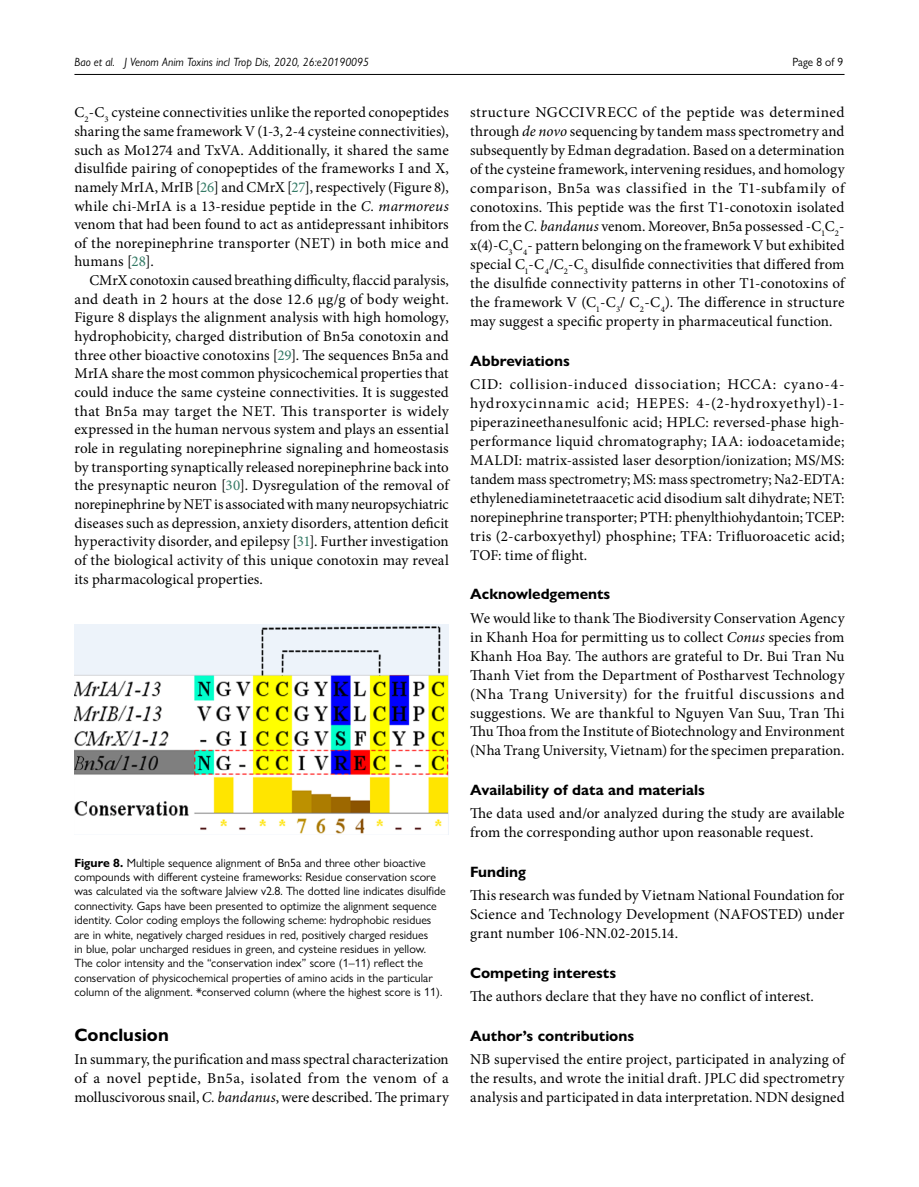
<style>
.page{position:relative;width:919px;height:1187px;background:#fff}
.page>*{position:absolute;margin:0;border:0;box-sizing:border-box;transform-origin:0 0}
.t1{font:700 18px "Gill Sans Nova";color:#000}
.t2{font:15px/18.9px "Minion Pro";letter-spacing:.005em;color:#000;text-align:justify}
.t3{font:700 15px "Gill Sans Nova";color:#000}
.t4{font:12px/14.4px "Gill Sans Nova";color:#000}
.t5{font:italic 12px "Gill Sans Nova";color:#000;scale:.95 1}
.t6{font:12px "Gill Sans Nova";color:#000;scale:.95 1}
.s1{color:#327964}
.s2{font-style:italic}
.s3{font-weight:700}
</style>
<div class="page">
<hr style="left:74px;top:74px;width:770px;height:1px;background:#000">
<img style="left:74px;top:624px;width:375px;height:210px">
<p class="t5" style="left:74px;top:55px;width:311px">Bao et al. J Venom Anim Toxins incl Trop Dis, 2020, 26:e20190095</p>
<p class="t6" style="left:792px;top:55px;width:55px">Page 8 of 9</p>
<p class="t2" style="left:74px;top:103px;width:376px">C<sub>2</sub>-C<sub>3</sub> cysteine connectivities unlike the reported conopeptides sharing the same framework V (1-3, 2-4 cysteine connectivities), such as Mo1274 and TxVA. Additionally, it shared the same disulfide pairing of conopeptides of the frameworks I and X, namely MrIA, MrIB [<span class="s1">26</span>] and CMrX [<span class="s1">27</span>], respectively (Figure 8), while chi-MrIA is a 13-residue peptide in the <span class="s2">C. marmoreus </span>venom that had been found to act as antidepressant inhibitors of the norepinephrine transporter (NET) in both mice and humans [<span class="s1">28</span>].</p>
<p class="t2" style="left:74px;top:271px;width:376px;text-indent:15px">CMrX conotoxin caused breathing difficulty, flaccid paralysis, and death in 2 hours at the dose 12.6 µg/g of body weight.<br>Figure 8 displays the alignment analysis with high homology, hydrophobicity, charged distribution of Bn5a conotoxin and three other bioactive conotoxins [<span class="s1">29</span>]. The sequences Bn5a and MrIA share the most common physicochemical properties that could induce the same cysteine connectivities. It is suggested that Bn5a may target the NET. This transporter is widely expressed in the human nervous system and plays an essential role in regulating norepinephrine signaling and homeostasis by transporting synaptically released norepinephrine back into the presynaptic neuron [<span class="s1">30</span>]. Dysregulation of the removal of norepinephrine by NET is associated with many neuropsychiatric diseases such as depression, anxiety disorders, attention deficit hyperactivity disorder, and epilepsy [<span class="s1">31</span>]. Further investigation of the biological activity of this unique conotoxin may reveal its pharmacological properties.</p>
<p class="t2" style="left:470px;top:103px;width:376px">structure NGCCIVRECC of the peptide was determined through <span class="s2">de novo</span> sequencing by tandem mass spectrometry and subsequently by Edman degradation. Based on a determination of the cysteine framework, intervening residues, and homology comparison, Bn5a was classified in the T1-subfamily of conotoxins. This peptide was the first T1-conotoxin isolated from the <span class="s2">C. bandanus</span> venom. Moreover, Bn5a possessed -C<sub>1</sub>C<sub>2</sub>- x(4)-C<sub>3</sub>C<sub>4</sub>- pattern belonging on the framework V but exhibited special C<sub>1</sub>-C<sub>4</sub>/C<sub>2</sub>-C<sub>3</sub> disulfide connectivities that differed from the disulfide connectivity patterns in other T1-conotoxins of the framework V (C<sub>1</sub>-C<sub>3</sub>/ C<sub>2</sub>-C<sub>4</sub>). The difference in structure may suggest a specific property in pharmaceutical function.</p>
<p class="t3" style="left:470px;top:351px;width:101px">Abbreviations</p>
<p class="t2" style="left:470px;top:375px;width:376px">CID: collision-induced dissociation; HCCA: cyano-4- hydroxycinnamic acid; HEPES: 4-(2-hydroxyethyl)-1- piperazineethanesulfonic acid; HPLC: reversed-phase high&shy;performance liquid chromatography; IAA: iodoacetamide; MALDI: matrix-assisted laser desorption/ionization; MS/MS: tandem mass spectrometry; MS: mass spectrometry; Na2-EDTA: ethylenediaminetetraacetic acid disodium salt dihydrate; NET: norepinephrine transporter; PTH: phenylthiohydantoin; TCEP: tris (2-carboxyethyl) phosphine; TFA: Trifluoroacetic acid; TOF: time of flight.</p>
<p class="t3" style="left:470px;top:585px;width:142px">Acknowledgements</p>
<p class="t2" style="left:470px;top:608px;width:376px">We would like to thank The Biodiversity Conservation Agency in Khanh Hoa for permitting us to collect <span class="s2">Conus</span> species from Khanh Hoa Bay. The authors are grateful to Dr. Bui Tran Nu Thanh Viet from the Department of Postharvest Technology (Nha Trang University) for the fruitful discussions and suggestions. We are thankful to Nguyen Van Suu, Tran Thi Thu Thoa from the Institute of Biotechnology and Environment (Nha Trang University, Vietnam) for the specimen preparation.</p>
<p class="t3" style="left:470px;top:780px;width:236px">Availability of data and materials</p>
<p class="t2" style="left:470px;top:804px;width:376px">The data used and/or analyzed during the study are available from the corresponding author upon reasonable request.</p>
<p class="t3" style="left:470px;top:862px;width:57px">Funding</p>
<p class="t2" style="left:470px;top:886px;width:376px">This research was funded by Vietnam National Foundation for Science and Technology Development (NAFOSTED) under grant number 106-NN.02-2015.14.</p>
<p class="t3" style="left:470px;top:963px;width:148px">Competing interests</p>
<p class="t2" style="left:470px;top:986px;width:345px">The authors declare that they have no conflict of interest.</p>
<p class="t3" style="left:470px;top:1026px;width:166px">Author’s contributions</p>
<p class="t2" style="left:470px;top:1049px;width:376px">NB supervised the entire project, participated in analyzing of the results, and wrote the initial draft. JPLC did spectrometry analysis and participated in data interpretation. NDN designed</p>
<p class="t4" style="left:74px;top:855px;width:373px"><span class="s3">Figure 8.</span> Multiple sequence alignment of Bn5a and three other bioactive compounds with different cysteine frameworks: Residue conservation score was calculated via the software Jalview v2.8. The dotted line indicates disulfide connectivity. Gaps have been presented to optimize the alignment sequence identity. Color coding employs the following scheme: hydrophobic residues are in white, negatively charged residues in red, positively charged residues<br>in blue, polar uncharged residues in green, and cysteine residues in yellow.<br>The color intensity and the “conservation index” score (1–11) reflect the conservation of physicochemical properties of amino acids in the particular column of the alignment. *conserved column (where the highest score is 11).</p>
<p class="t1" style="left:74px;top:1023px;width:96px">Conclusion</p>
<p class="t2" style="left:74px;top:1050px;width:376px">In summary, the purification and mass spectral characterization of a novel peptide, Bn5a, isolated from the venom of a molluscivorous snail, <span class="s2">C. bandanus</span>, were described. The primary</p>
</div>
